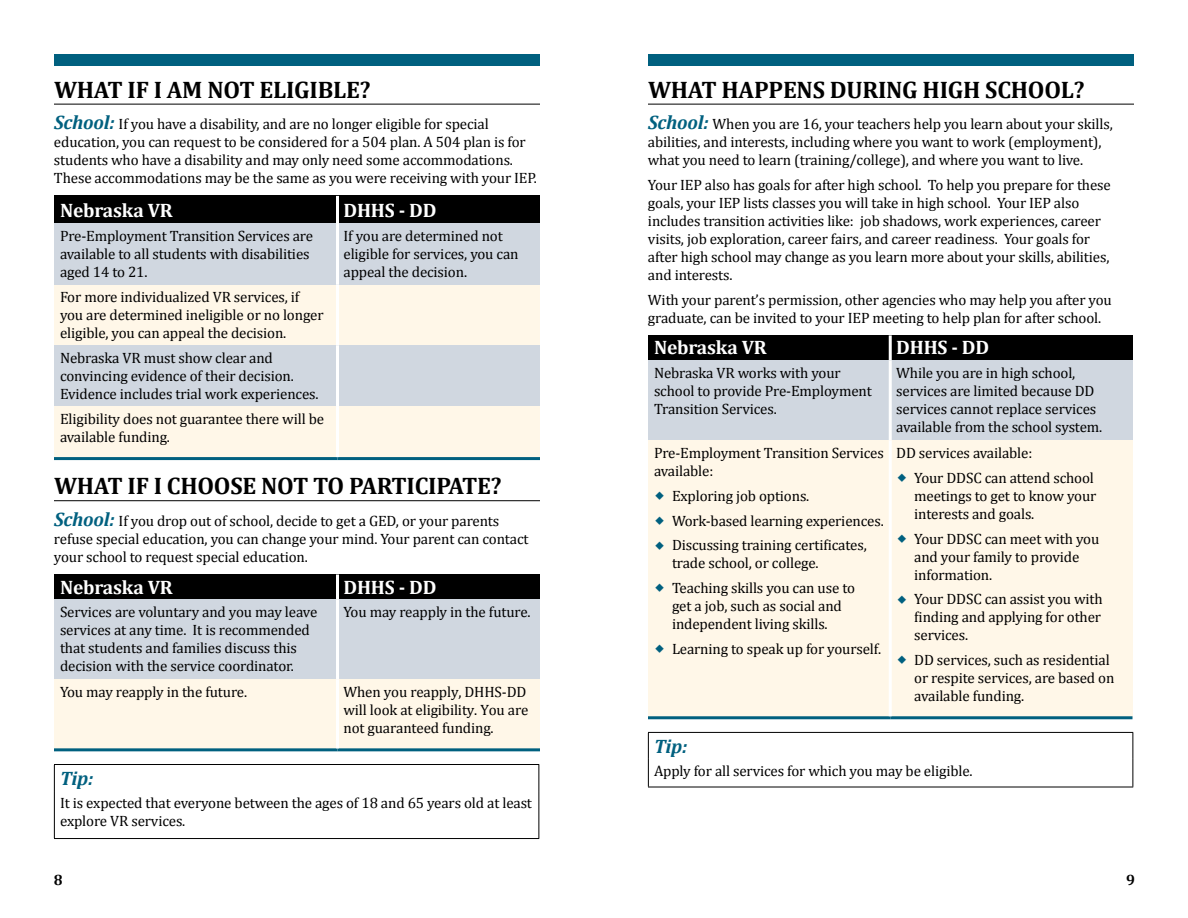
<style>
.page{position:relative;width:1188px;height:918px;background:#fff}
.page>*{position:absolute;margin:0;border:0;box-sizing:border-box;transform-origin:0 0}
.t1{font:700 24px "Cambria";letter-spacing:-.01em;color:#000}
.t2{font:700 19.5px "Cambria";letter-spacing:-.01em;color:#fff}
.t3{font:italic 700 19.5px "Cambria";letter-spacing:-.01em;color:#00607f}
.t4{font:15px/18px "Cambria";letter-spacing:-.01em;color:#000}
.t5{font:700 15px "Cambria";color:#000}
.s1{font-weight:700;font-style:italic;font-size:19.5px;color:#00607f}
</style>
<div class="page">
<div style="left:54px;top:54px;width:486px;height:12px;background:#00607f"></div>
<div style="left:648px;top:54px;width:486px;height:12px;background:#00607f"></div>
<hr style="left:54px;top:104px;width:486px;height:1px;background:#000">
<hr style="left:54px;top:500px;width:486px;height:1px;background:#000">
<div style="left:54px;top:285px;width:284px;height:60px;background:#fff7e8"></div>
<div style="left:338px;top:285px;width:202px;height:60px;background:#fff7e8"></div>
<div style="left:54px;top:406px;width:284px;height:53px;background:#fff7e8"></div>
<div style="left:338px;top:406px;width:202px;height:53px;background:#fff7e8"></div>
<hr style="left:54px;top:457px;width:284px;height:3px;background:#00607f">
<hr style="left:338px;top:457px;width:202px;height:3px;background:#00607f">
<div style="left:54px;top:679px;width:284px;height:71px;background:#fff7e8"></div>
<div style="left:338px;top:679px;width:202px;height:71px;background:#fff7e8"></div>
<hr style="left:54px;top:748px;width:284px;height:3px;background:#00607f">
<hr style="left:338px;top:748px;width:202px;height:3px;background:#00607f">
<hr style="left:54px;top:764px;width:485px;height:1px;background:#000">
<svg style="left:54px;top:765px;width:1px;height:26px"></svg>
<svg style="left:538px;top:765px;width:1px;height:26px"></svg>
<hr style="left:54px;top:791px;width:1px;height:47px;background:#000">
<hr style="left:538px;top:791px;width:1px;height:47px;background:#000">
<hr style="left:54px;top:838px;width:485px;height:1px;background:#000">
<hr style="left:648px;top:104px;width:486px;height:1px;background:#000">
<div style="left:648px;top:440px;width:242px;height:278px;background:#fff7e8"></div>
<div style="left:890px;top:440px;width:242px;height:278px;background:#fff7e8"></div>
<hr style="left:648px;top:716px;width:242px;height:3px;background:#00607f">
<hr style="left:890px;top:716px;width:242px;height:3px;background:#00607f">
<hr style="left:648px;top:732px;width:485px;height:1px;background:#000">
<svg style="left:648px;top:733px;width:1px;height:54px"></svg>
<svg style="left:1132px;top:733px;width:1px;height:54px"></svg>
<hr style="left:648px;top:787px;width:485px;height:1px;background:#000">
<div style="left:54px;top:196px;width:284px;height:27px;background:#000"></div>
<div style="left:338px;top:196px;width:202px;height:27px;background:#000"></div>
<div style="left:54px;top:223px;width:284px;height:62px;background:#d0d7e0"></div>
<div style="left:338px;top:223px;width:202px;height:62px;background:#d0d7e0"></div>
<div style="left:54px;top:345px;width:284px;height:61px;background:#d0d7e0"></div>
<div style="left:338px;top:345px;width:202px;height:61px;background:#d0d7e0"></div>
<hr style="left:336px;top:196px;width:3px;height:27px;background:#fff">
<hr style="left:336px;top:223px;width:3px;height:62px;background:#fff">
<hr style="left:336px;top:285px;width:3px;height:60px;background:#fff">
<hr style="left:336px;top:345px;width:3px;height:61px;background:#fff">
<hr style="left:336px;top:406px;width:3px;height:51px;background:#fff">
<div style="left:54px;top:574px;width:284px;height:26px;background:#000"></div>
<div style="left:338px;top:574px;width:202px;height:26px;background:#000"></div>
<div style="left:54px;top:600px;width:284px;height:79px;background:#d0d7e0"></div>
<div style="left:338px;top:600px;width:202px;height:79px;background:#d0d7e0"></div>
<hr style="left:336px;top:575px;width:3px;height:25px;background:#fff">
<hr style="left:336px;top:600px;width:3px;height:79px;background:#fff">
<hr style="left:336px;top:679px;width:3px;height:69px;background:#fff">
<div style="left:648px;top:335px;width:242px;height:25px;background:#000"></div>
<div style="left:890px;top:335px;width:242px;height:25px;background:#000"></div>
<div style="left:648px;top:360px;width:242px;height:80px;background:#d0d7e0"></div>
<div style="left:890px;top:360px;width:242px;height:80px;background:#d0d7e0"></div>
<hr style="left:889px;top:335px;width:3px;height:25px;background:#fff">
<hr style="left:889px;top:360px;width:3px;height:80px;background:#fff">
<hr style="left:889px;top:440px;width:3px;height:276px;background:#fff">
<h2 class="t1" style="left:54px;top:73px;width:318px">WHAT IF I AM NOT ELIGIBLE?</h2>
<p class="t4" style="left:54px;top:115px;width:484px"><span class="s1">School:</span> If you have a disability, and are no longer eligible for special education, you can request to be considered for a 504 plan. A 504 plan is for students who have a disability and may only need some accommodations.<br>These accommodations may be the same as you were receiving with your IEP.</p>
<p class="t2" style="left:60px;top:197px;width:114px">NEBRASKA VR</p>
<p class="t2" style="left:343px;top:197px;width:94px">DHHS - DD</p>
<p class="t4" style="left:60px;top:227px;width:255px">Pre-Employment Transition Services are available to all students with disabilities aged 14 to 21.</p>
<p class="t4" style="left:344px;top:227px;width:177px">If you are determined not eligible for services, you can appeal the decision.</p>
<p class="t4" style="left:60px;top:288px;width:265px">For more individualized VR services, if you are determined ineligible or no longer eligible, you can appeal the decision.</p>
<p class="t4" style="left:60px;top:349px;width:260px">Nebraska VR must show clear and convincing evidence of their decision.<br>Evidence includes trial work experiences.</p>
<p class="t4" style="left:60px;top:410px;width:266px">Eligibility does not guarantee there will be available funding.</p>
<h2 class="t1" style="left:54px;top:469px;width:449px">WHAT IF I CHOOSE NOT TO PARTICIPATE?</h2>
<p class="t4" style="left:54px;top:512px;width:476px"><span class="s1">School:</span> If you drop out of school, decide to get a GED, or your parents refuse special education, you can change your mind. Your parent can contact your school to request special education.</p>
<p class="t2" style="left:60px;top:573px;width:114px">NEBRASKA VR</p>
<p class="t4" style="left:60px;top:603px;width:259px">Services are voluntary and you may leave services at any time. It is recommended that students and families discuss this decision with the service coordinator.</p>
<p class="t2" style="left:343px;top:573px;width:94px">DHHS - DD</p>
<p class="t4" style="left:344px;top:603px;width:189px">You may reapply in the future.</p>
<p class="t4" style="left:60px;top:683px;width:189px">You may reapply in the future.</p>
<p class="t4" style="left:344px;top:683px;width:186px">When you reapply, DHHS-DD will look at eligibility. You are not guaranteed funding.</p>
<h3 class="t3" style="left:60px;top:765px;width:35px">Tip:</h3>
<p class="t4" style="left:60px;top:794px;width:474px">It is expected that everyone between the ages of 18 and 65 years old at least explore VR services.</p>
<h2 class="t1" style="left:648px;top:73px;width:438px">WHAT HAPPENS DURING HIGH SCHOOL?</h2>
<p class="t4" style="left:648px;top:115px;width:466px"><span class="s1">School:</span> When you are 16, your teachers help you learn about your skills, abilities, and interests, including where you want to work (employment), what you need to learn (training/college), and where you want to live.</p>
<p class="t4" style="left:648px;top:176px;width:464px">Your IEP also has goals for after high school. To help you prepare for these goals, your IEP lists classes you will take in high school. Your IEP also</p>
<p class="t4" style="left:648px;top:212px;width:454px">includes transition activities like: job shadows, work experiences, career visits, job exploration, career fairs, and career readiness. Your goals for</p>
<p class="t4" style="left:648px;top:248px;width:463px">after high school may change as you learn more about your skills, abilities, and interests.</p>
<p class="t4" style="left:648px;top:290px;width:465px">With your parent’s permission, other agencies who may help you after you graduate, can be invited to your IEP meeting to help plan for after school.</p>
<p class="t2" style="left:654px;top:334px;width:114px">NEBRASKA VR</p>
<p class="t2" style="left:896px;top:334px;width:94px">DHHS - DD</p>
<p class="t4" style="left:654px;top:364px;width:219px">Nebraska VR works with your school to provide Pre-Employment<br>Transition Services.</p>
<p class="t4" style="left:896px;top:364px;width:208px">While you are in high school, services are limited because DD services cannot replace services available from the school system.</p>
<p class="t4" style="left:654px;top:444px;width:231px">Pre-Employment Transition Services available:</p>
<p class="t4" style="left:672px;top:483px;width:213px;line-height:24.8px">Exploring job options.<br>Work-based learning experiences.<br>Discussing training certificates,</p>
<p class="t4" style="left:672px;top:551px;width:185px;line-height:24.8px">trade school, or college.<br>Teaching skills you can use to</p>
<p class="t4" style="left:672px;top:597px;width:171px">get a job, such as social and independent living skills.</p>
<p class="t4" style="left:672px;top:640px;width:211px">Learning to speak up for yourself.</p>
<p class="t4" style="left:914px;top:440px;width:181px;line-height:24.8px;text-indent:-18px">DD services available:<br>Your DDSC can attend school</p>
<p class="t4" style="left:914px;top:487px;width:184px">meetings to get to know your interests and goals.</p>
<p class="t4" style="left:914px;top:529px;width:187px">Your DDSC can meet with you and your family to provide information.</p>
<p class="t4" style="left:914px;top:590px;width:190px;text-align:justify">Your DDSC can assist you with finding and applying for other services.</p>
<p class="t4" style="left:914px;top:651px;width:202px">DD services, such as residential or respite services, are based on available funding.</p>
<h3 class="t3" style="left:654px;top:733px;width:35px">Tip:</h3>
<p class="t4" style="left:654px;top:762px;width:320px">Apply for all services for which you may be eligible.</p>
<p class="t5" style="left:54px;top:870px;width:10px">8</p>
<p class="t5" style="left:1126px;top:870px;width:10px">9</p>
</div>
